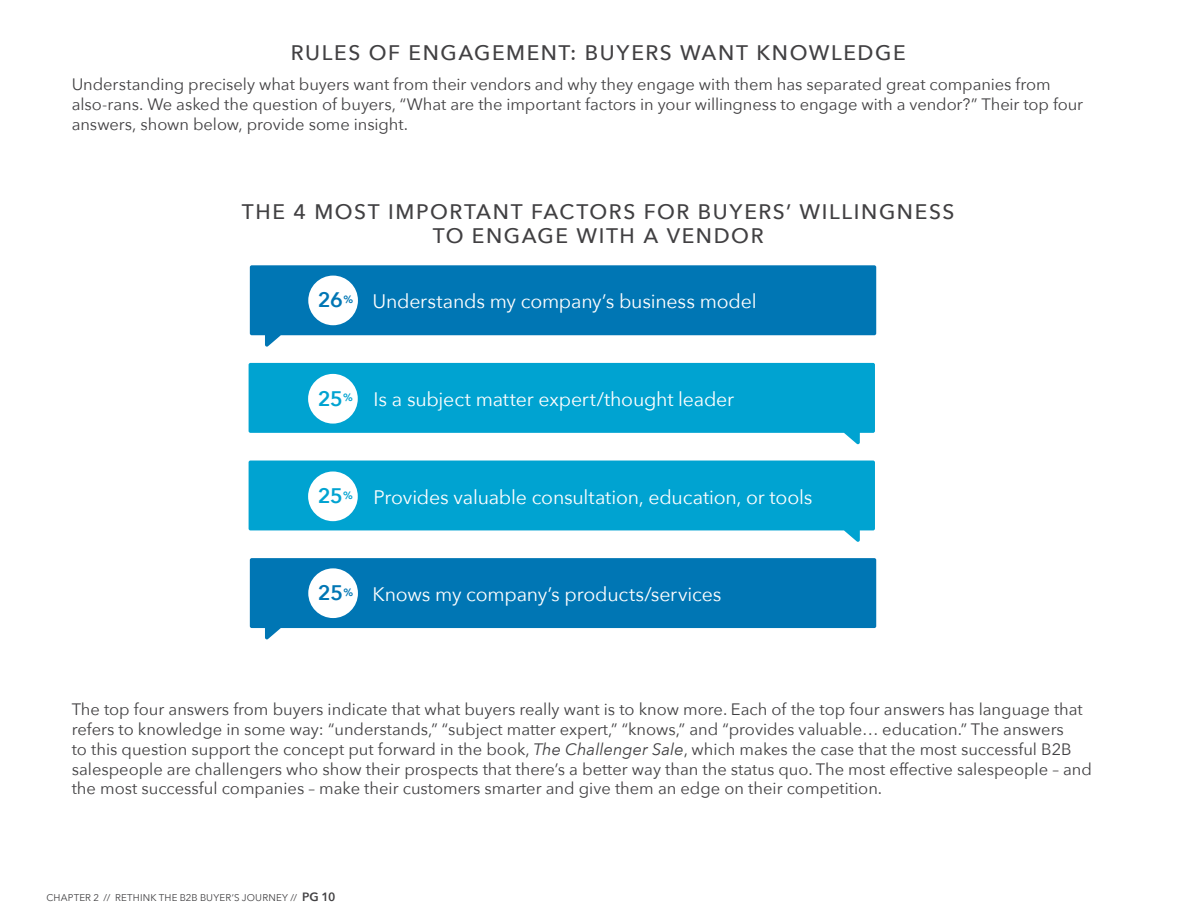
<style>
.page{position:relative;width:1188px;height:918px;background:#fff}
.page>*{position:absolute;margin:0;border:0;box-sizing:border-box;transform-origin:0 0}
.t1{font:500 21px/24px "Avenir Next";letter-spacing:.075em;color:#414042}
.t2{font:19.5px "Avenir Next";letter-spacing:-.01em;color:#fff}
.t3{font:16.5px/19.8px "Avenir Next";color:#414042}
.t4{font:9.75px "Avenir Next";letter-spacing:.02em;color:#414042}
.s1{font-weight:600;font-size:21px;color:#0076b4}
.s2{font-weight:600;font-size:21px;color:#00a3d1}
.s3{font-style:italic}
.s4{font-weight:600;font-size:12px}
</style>
<div class="page">
<svg style="left:250px;top:265px;width:626px;height:82px;background:#268abf"></svg>
<div style="left:308px;top:276px;width:50px;height:49px;background:#fff;border-radius:50%"></div>
<svg style="left:250px;top:558px;width:626px;height:81px;background:#2389be"></svg>
<div style="left:308px;top:568px;width:50px;height:50px;background:#fff;border-radius:50%"></div>
<svg style="left:249px;top:363px;width:626px;height:81px;background:#23afd7"></svg>
<div style="left:308px;top:374px;width:50px;height:50px;background:#fff;border-radius:50%"></div>
<svg style="left:249px;top:461px;width:626px;height:81px;background:#25b0d7"></svg>
<div style="left:308px;top:472px;width:50px;height:49px;background:#fff;border-radius:50%"></div>
<p class="t1" style="left:291px;top:40px;width:616px">RULES OF ENGAGEM ENT: BUYERS WANT KNOWLEDGE</p>
<p class="t3" style="left:72px;top:74px;width:1013px">Understanding precisely what buyers want from their vendors and why they engage with them has separated great companies from also-rans. We asked the question of buyers, “What are the important factors in your willingness to engage with a vendor?” Their top four answers, shown below, provide some insight.</p>
<p class="t1" style="left:242px;top:199px;width:160px">THE 4 MOST IMP</p>
<p class="t1" style="left:430px;top:199px;width:526px">ORTANT FACTORS FOR BUYERS’ WILLINGNESS<br>TO ENGAGE WITH A VENDOR</p>
<p class="t2" style="left:318px;top:285px;width:440px"><span class="s1">26</span><sup>%</sup> U nderstands my company’s business model</p>
<p class="t2" style="left:318px;top:383px;width:418px"><span class="s2">25</span><sup>%</sup> Is a subject matter expert/thought leader</p>
<p class="t2" style="left:318px;top:481px;width:496px"><span class="s2">25</span><sup>%</sup> Provides valuable consultation, education, or tools</p>
<p class="t2" style="left:318px;top:578px;width:405px"><span class="s1">25</span><sup>%</sup> Knows my company’s products/services</p>
<p class="t3" style="left:72px;top:699px;width:1022px">The top four answers from buyers indicate that what buyers really want is to know more. Each of the top four answers has language that refers to knowledge in some way: “understands,” “subject matter expert,” “knows,” and “provides valuable… education.” The answers<br>to this question support the concept put forward in the book, <span class="s3">The Challenger Sale</span>, which makes the case that the most successful B2B salespeople are challengers who show their prospects that there’s a better way than the status quo. The most effective salespeople – and the most successful companies – make their customers smarter and give them an edge on their competition.</p>
<p class="t4" style="left:46px;top:890px;width:291px">Chapter 2 // rethink the b2b buyer’s journey // <span class="s4">pg 10</span></p>
</div>
